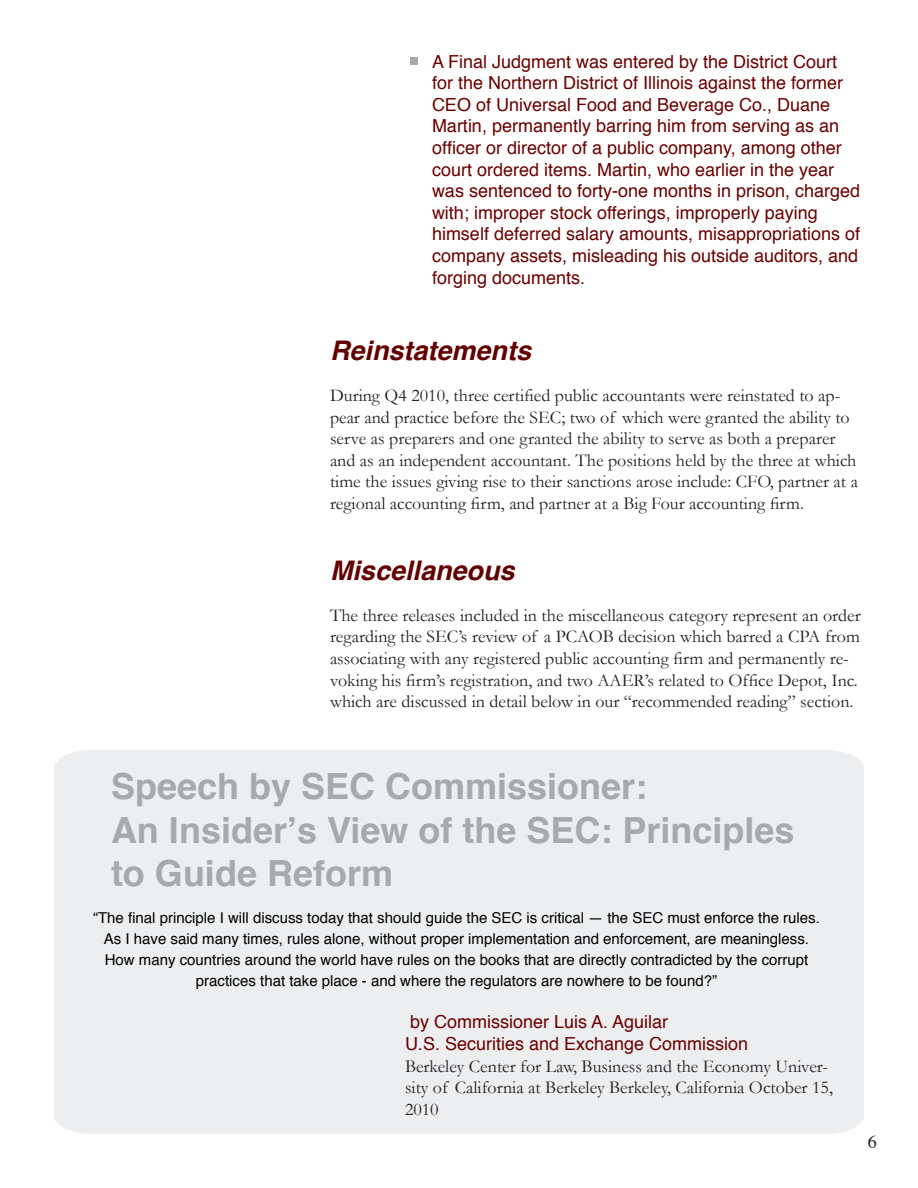
<style>
.page{position:relative;width:918px;height:1188px;background:#fff}
.page>*{position:absolute;margin:0;border:0;box-sizing:border-box;transform-origin:0 0}
.t1{font:700 36px/43.2px "Helvetica";color:#a8a9ad}
.t2{font:italic 700 27px "Helvetica";color:#640000}
.t3{font:18px/21.6px "Garamond";color:#231f20}
.t4{font:18px/21.6px "Helvetica";color:#6a0000}
.t5{font:18px "Times";color:#231f20}
.t6{font:15px/21px "Helvetica";color:#000;text-align:center}
</style>
<div class="page">
<div style="left:54px;top:750px;width:810px;height:384px;background:#edeeef"></div>
<div style="left:411px;top:57px;width:7px;height:7px;background:#a8a9ad"></div>
<p class="t4" style="left:432px;top:51px;width:430px">A Final Judgment was entered by the District Court for the Northern District of Illinois against the former CEO of Universal Food and Beverage Co., Duane Martin, permanently barring him from serving as an officer or director of a public company, among other court ordered items. Martin, who earlier in the year was sentenced to forty-one months in prison, charged with; improper stock offerings, improperly paying himself deferred salary amounts, misappropriations of company assets, misleading his outside auditors, and forging documents.</p>
<p class="t2" style="left:330px;top:329px;width:203px">Reinstatements</p>
<p class="t3" style="left:330px;top:384px;width:529px">During Q4 2010, three certified public accountants were reinstated to ap&shy;pear and practice before the SEC; two of which were granted the ability to serve as preparers and one granted the ability to serve as both a preparer and as an independent accountant. The positions held by the three at which time the issues giving rise to their sanctions arose include: CFO, partner at a regional accounting firm, and partner at a Big Four accounting firm.</p>
<p class="t2" style="left:330px;top:548px;width:186px">Miscellaneous</p>
<p class="t3" style="left:330px;top:604px;width:532px">The three releases included in the miscellaneous category represent an order regarding the SEC’s review of a PCAOB decision which barred a CPA from associating with any registered public accounting firm and permanently re&shy;voking his firm’s registration, and two AAER’s related to Office Depot, Inc. which are discussed in detail below in our “recommended reading” section.</p>
<p class="t1" style="left:111px;top:766px;width:538px">Speech by SEC Commissioner:</p>
<p class="t1" style="left:111px;top:809px;width:685px">An Insider’s View of the SEC: Principles to Guide Reform</p>
<p class="t6" style="left:93px;top:908px;width:728px">“The final principle I will discuss today that should guide the SEC is critical — the SEC must enforce the rules.<br>As I have said many times, rules alone, without proper implementation and enforcement, are meaningless.<br>How many countries around the world have rules on the books that are directly contradicted by the corrupt practices that take place - and where the regulators are nowhere to be found?”</p>
<p class="t4" style="left:410px;top:1012px;width:260px">by Commissioner Luis A. Aguilar</p>
<p class="t4" style="left:405px;top:1033px;width:345px">U.S. Securities and Exchange Commission</p>
<p class="t3" style="left:405px;top:1055px;width:429px">Berkeley Center for Law, Business and the Economy Univer&shy;sity of California at Berkeley Berkeley, California October 15,<br>2010</p>
<p class="t5" style="left:868px;top:1125px;width:10px">6</p>
</div>
